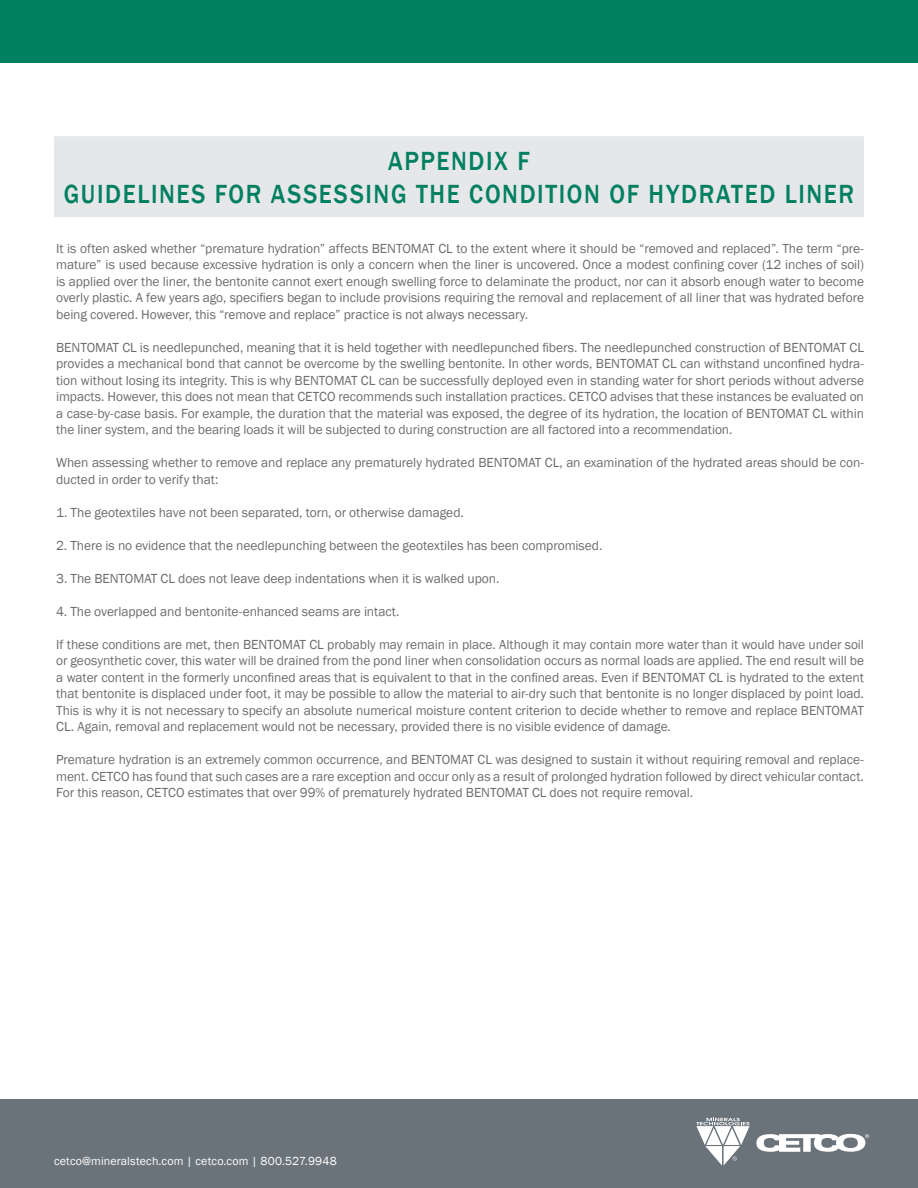
<style>
.page{position:relative;width:918px;height:1188px;background:#fff}
.page>*{position:absolute;margin:0;border:0;box-sizing:border-box;transform-origin:0 0}
.sekcja_2_linie{font:500 27px/33px "Franklin Gothic";letter-spacing:.065em;color:#008061;text-align:center;scale:.9 1}
.tekst_podstawowy{font:13.5px/16.5px "Franklin Gothic";letter-spacing:-.005em;color:#6c6d70;text-align:justify}
.t1{font:12px "Franklin Gothic";letter-spacing:.015em;color:#fff}
</style>
<div class="page">
<div style="left:0;top:0;width:918px;height:63px;background:#008061"></div>
<div style="left:0;top:1099px;width:918px;height:89px;background:#6a737a"></div>
<svg style="left:756px;top:1134px;width:113px;height:18px"></svg>
<svg style="left:696px;top:1118px;width:54px;height:48px"></svg>
<div style="left:54px;top:136px;width:810px;height:81px;background:#e6e7e9"></div>
<p class="sekcja_2_linie" style="left:64px;top:145px;width:880px">APPENDIX F<br>GUIDELINES FOR ASSESSING THE CONDITION OF HYDRATED LINER</p>
<p class="tekst_podstawowy" style="left:56px;top:240px;width:809px">It is often asked whether “premature hydration” affects BENTOMAT CL to the extent where it should be “removed and replaced”. The term “pre&shy;mature” is used because excessive hydration is only a concern when the liner is uncovered. Once a modest confining cover (12 inches of soil) is applied over the liner, the bentonite cannot exert enough swelling force to delaminate the product, nor can it absorb enough water to become overly plastic. A few years ago, specifiers began to include provisions requiring the removal and replacement of all liner that was hydrated before being covered. However, this “remove and replace” practice is not always necessary.</p>
<p class="tekst_podstawowy" style="left:56px;top:339px;width:809px">BENTOMAT CL is needlepunched, meaning that it is held together with needlepunched fibers. The needlepunched construction of BENTOMAT CL provides a mechanical bond that cannot be overcome by the swelling bentonite. In other words, BENTOMAT CL can withstand unconfined hydra&shy;tion without losing its integrity. This is why BENTOMAT CL can be successfully deployed even in standing water for short periods without adverse impacts. However, this does not mean that CETCO recommends such installation practices. CETCO advises that these instances be evaluated on a case-by-case basis. For example, the duration that the material was exposed, the degree of its hydration, the location of BENTOMAT CL within the liner system, and the bearing loads it will be subjected to during construction are all factored into a recommendation.</p>
<p class="tekst_podstawowy" style="left:56px;top:455px;width:809px">When assessing whether to remove and replace any prematurely hydrated BENTOMAT CL, an examination of the hydrated areas should be con&shy;ducted in order to verify that:</p>
<p class="tekst_podstawowy" style="left:56px;top:505px;width:409px">1. The geotextiles have not been separated, torn, or otherwise damaged.</p>
<p class="tekst_podstawowy" style="left:56px;top:538px;width:548px">2. There is no evidence that the needlepunching between the geotextiles has been compromised.</p>
<p class="tekst_podstawowy" style="left:56px;top:571px;width:445px">3. The BENTOMAT CL does not leave deep indentations when it is walked upon.</p>
<p class="tekst_podstawowy" style="left:56px;top:604px;width:345px">4. The overlapped and bentonite-enhanced seams are intact.</p>
<p class="tekst_podstawowy" style="left:56px;top:637px;width:809px">If these conditions are met, then BENTOMAT CL probably may remain in place. Although it may contain more water than it would have under soil or geosynthetic cover, this water will be drained from the pond liner when consolidation occurs as normal loads are applied. The end result will be a water content in the formerly unconfined areas that is equivalent to that in the confined areas. Even if BENTOMAT CL is hydrated to the extent that bentonite is displaced under foot, it may be possible to allow the material to air-dry such that bentonite is no longer displaced by point load.<br>This is why it is not necessary to specify an absolute numerical moisture content criterion to decide whether to remove and replace BENTOMAT CL. Again, removal and replacement would not be necessary, provided there is no visible evidence of damage.</p>
<p class="tekst_podstawowy" style="left:56px;top:752px;width:809px">Premature hydration is an extremely common occurrence, and BENTOMAT CL was designed to sustain it without requiring removal and replace&shy;ment. CETCO has found that such cases are a rare exception and occur only as a result of prolonged hydration followed by direct vehicular contact.<br>For this reason, CETCO estimates that over 99% of prematurely hydrated BENTOMAT CL does not require removal.</p>
<p class="t1" style="left:54px;top:1153px;width:284px">cetco@mineralstech.com | cetco.com | 800.527.9948</p>
</div>
